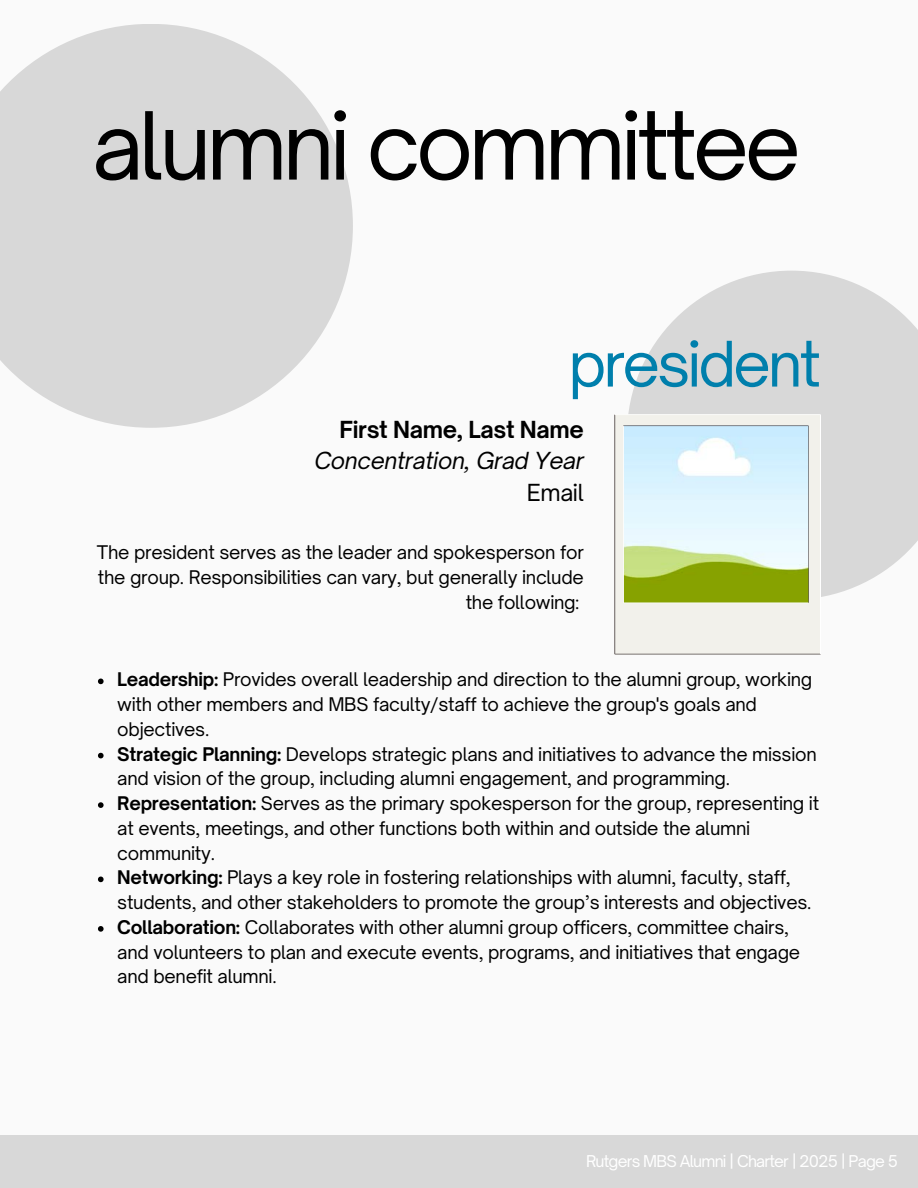
<style>
.page{position:relative;width:918px;height:1188px;background:#fafafa}
.page>*{position:absolute;margin:0;border:0;box-sizing:border-box;transform-origin:0 0}
.t1{font:89.7px "Open Sauce One";letter-spacing:-.05em;color:#000}
.t2{font:60px "Open Sauce One";letter-spacing:-.05em;color:#007fac}
.t3{font:italic 22.5px/31.5px "Open Sauce One";letter-spacing:-.015em;color:#000;text-align:right}
.t4{font:18px/24.8px "Open Sauce One";letter-spacing:-.015em;color:#000}
.t5{font:15.6px "Open Sauce One";letter-spacing:-.05em;color:#fff}
.s1{font-weight:700;font-style:normal}
.s2{font-style:normal}
.s3{font-weight:700}
</style>
<div class="page">
<div style="left:0;top:1136px;width:918px;height:52px;background:#d8d8d8"></div>
<svg style="left:0;top:24px;width:353px;height:404px;fill:#d8d8d8"></svg>
<svg style="left:628px;top:271px;width:290px;height:326px;fill:#d8d8d8"></svg>
<svg style="left:615px;top:414px;width:206px;height:240px"></svg>
<svg style="left:98px;top:679px;width:6px;height:5px"></svg>
<svg style="left:98px;top:753px;width:6px;height:5px"></svg>
<svg style="left:98px;top:802px;width:6px;height:6px"></svg>
<svg style="left:98px;top:877px;width:6px;height:5px"></svg>
<svg style="left:98px;top:926px;width:6px;height:6px"></svg>
<h1 class="t1" style="left:92px;top:90px;width:711px">alumni committee</h1>
<h4 class="t2" style="left:569px;top:327px;width:254px">president</h4>
<h2 class="t3" style="left:314px;top:413px;width:271px"><span class="s1">First Name, Last Name<br></span>Concentration, Grad Year<br><span class="s2">Email</span></h2>
<h3 class="t4" style="left:97px;top:540px;width:488px;text-align:right">The president serves as the leader and spokesperson for the group. Responsibilities can vary, but generally include the following:</h3>
<p class="t4" style="left:117px;top:667px;width:697px"><span class="s3">Leadership:</span> Provides overall leadership and direction to the alumni group, working with other members and MBS faculty/staff to achieve the group's goals and objectives.</p>
<p class="t4" style="left:117px;top:741px;width:701px"><span class="s3">Strategic Planning:</span> Develops strategic plans and initiatives to advance the mission and vision of the group, including alumni engagement, and programming.</p>
<p class="t4" style="left:117px;top:791px;width:703px"><span class="s3">Representation:</span> Serves as the primary spokesperson for the group, representing it at events, meetings, and other functions both within and outside the alumni community.</p>
<p class="t4" style="left:117px;top:865px;width:696px"><span class="s3">Networking:</span> Plays a key role in fostering relationships with alumni, faculty, staff, students, and other stakeholders to promote the group’s interests and objectives.</p>
<p class="t4" style="left:117px;top:915px;width:684px"><span class="s3">Collaboration:</span> Collaborates with other alumni group officers, committee chairs, and volunteers to plan and execute events, programs, and initiatives that engage and benefit alumni.</p>
<p class="t5" style="left:586px;top:1151px;width:313px">Rutgers MBS Alumni | Charter | 2025 | Page 5</p>
</div>
